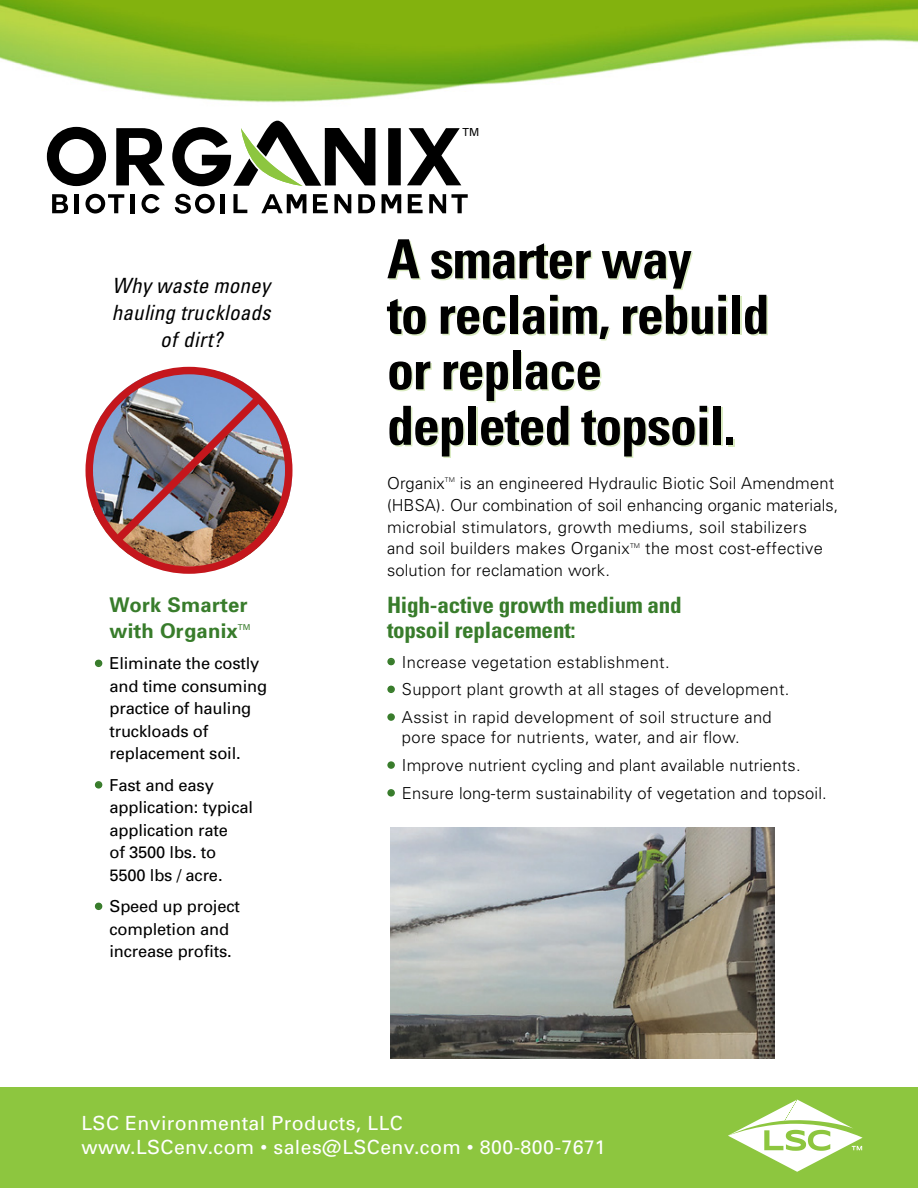
<style>
.page{position:relative;width:918px;height:1188px;background:#fff}
.page>*{position:absolute;margin:0;border:0;box-sizing:border-box;transform-origin:0 0}
.t1{font:700 condensed 54px/55.5px "Univers";letter-spacing:-.02em;color:#000}
.t2{font:700 condensed 22.5px/25.5px "Univers";letter-spacing:-.01em;color:#387c2b}
.t3{font:italic condensed 21px/27px "Univers";letter-spacing:.01em;color:#000;text-align:center}
.t4{font:700 20.25px/25.5px "Univers";letter-spacing:.01em;color:#387c2b}
.t5{font:19.5px "Univers";letter-spacing:.02em;color:#fff}
.t6{font:300 16.5px/21.8px "Univers";letter-spacing:.02em;color:#000}
.t7{font:16.5px/22.5px "Univers";letter-spacing:-.01em;color:#000}
.t8{font:11.1px "Univers";color:#000}
.t9{font:8.1px "Univers";color:#387c2b}
.t10{font:300 6.6px "Univers";color:#000}
.s1{font-weight:300;color:#387c2b}
.s2{color:#387c2b}
</style>
<div class="page">
<img style="left:0;top:0;width:918px;height:121px">
<div style="left:387px;top:658px;width:8px;height:7px;border:2px solid #387c2b;border-radius:50%"></div>
<div style="left:387px;top:686px;width:8px;height:7px;border:2px solid #387c2b;border-radius:50%"></div>
<div style="left:387px;top:713px;width:8px;height:8px;border:2px solid #387c2b;border-radius:50%"></div>
<div style="left:387px;top:761px;width:8px;height:8px;border:2px solid #387c2b;border-radius:50%"></div>
<div style="left:387px;top:789px;width:8px;height:8px;border:2px solid #387c2b;border-radius:50%"></div>
<div style="left:0;top:1088px;width:918px;height:100px;background:#8dc63f"></div>
<svg style="left:728px;top:1100px;width:135px;height:72px"></svg>
<div style="left:95px;top:660px;width:7px;height:7px;border:2px solid #387c2b;border-radius:50%"></div>
<div style="left:95px;top:781px;width:7px;height:8px;border:2px solid #387c2b;border-radius:50%"></div>
<div style="left:95px;top:903px;width:7px;height:7px;border:2px solid #387c2b;border-radius:50%"></div>
<img style="left:93px;top:371px;width:199px;height:195px">
<div style="left:86px;top:367px;width:206px;height:207px;border:8px solid #c4161c;border-radius:50%"></div>
<img style="left:107px;top:388px;width:162px;height:163px">
<img style="left:390px;top:828px;width:385px;height:230px">
<hr style="left:75px;top:194px;width:4px;height:19px;background:#000">
<svg style="left:85px;top:194px;width:39px;height:20px"></svg>
<hr style="left:131px;top:194px;width:4px;height:19px;background:#000">
<svg style="left:142px;top:194px;width:18px;height:19px"></svg>
<svg style="left:175px;top:194px;width:40px;height:20px"></svg>
<hr style="left:221px;top:194px;width:4px;height:19px;background:#000">
<svg style="left:233px;top:194px;width:14px;height:19px"></svg>
<svg style="left:261px;top:194px;width:45px;height:19px"></svg>
<svg style="left:313px;top:194px;width:15px;height:19px"></svg>
<svg style="left:334px;top:194px;width:17px;height:19px"></svg>
<svg style="left:358px;top:194px;width:17px;height:19px"></svg>
<svg style="left:382px;top:194px;width:19px;height:19px"></svg>
<svg style="left:408px;top:194px;width:15px;height:19px"></svg>
<svg style="left:429px;top:194px;width:39px;height:19px"></svg>
<svg style="left:52px;top:194px;width:16px;height:19px"></svg>
<svg style="left:47px;top:121px;width:414px;height:65px"></svg>
<p class="t3" style="left:112px;top:272px;width:160px">Why waste money hauling truckloads of dirt?</p>
<p class="t4" style="left:110px;top:592px;width:140px">Work Smarter with Organix</p>
<p class="t9" style="left:238px;top:622px;width:14px">TM</p>
<p class="t7" style="left:110px;top:652px;width:159px;text-indent:-15px"><span class="s1">•</span> Eliminate the costly and time consuming practice of hauling truckloads of replacement soil.</p>
<p class="t7" style="left:110px;top:773px;width:145px;text-indent:-15px"><span class="s1">•</span> Fast and easy application: typical application rate<br>of 3500 lbs. to<br>5500 lbs / acre.</p>
<p class="t7" style="left:94px;top:895px;width:147px;text-align:center"><span class="s1">•</span> Speed up project completion and increase profits.</p>
<p class="t8" style="left:463px;top:125px;width:18px">TM</p>
<p class="t1" style="left:387px;top:231px;width:384px">A smarter way<br>to reclaim, rebuild or replace depleted topsoil.</p>
<p class="t6" style="left:387px;top:472px;width:59px">Organix</p>
<p class="t10" style="left:445px;top:476px;width:11px">TM</p>
<p class="t6" style="left:387px;top:472px;width:453px;text-indent:73px">is an engineered Hydraulic Biotic Soil Amendment (HBSA). Our combination of soil enhancing organic materials, microbial stimulators, growth mediums, soil stabilizers and soil builders makes Organix</p>
<p class="t10" style="left:630px;top:541px;width:12px">TM</p>
<p class="t6" style="left:645px;top:537px;width:179px">the most cost-effective</p>
<p class="t6" style="left:387px;top:559px;width:224px">solution for reclamation work.</p>
<p class="t2" style="left:387px;top:592px;width:296px">High-active growth medium and topsoil replacement:</p>
<p class="t6" style="left:387px;top:650px;width:284px"><span class="s2">•</span> Increase vegetation establishment.</p>
<p class="t6" style="left:387px;top:678px;width:404px"><span class="s2">•</span> Support plant growth at all stages of development.</p>
<p class="t6" style="left:402px;top:707px;width:371px;line-height:20.2px;text-indent:-15px"><span class="s2">•</span> Assist in rapid development of soil structure and pore space for nutrients, water, and air flow.</p>
<p class="t6" style="left:387px;top:754px;width:415px"><span class="s2">•</span> Improve nutrient cycling and plant available nutrients.</p>
<p class="t6" style="left:387px;top:782px;width:441px"><span class="s2">•</span> Ensure long-term sustainability of vegetation and topsoil.</p>
<p class="t5" style="left:81px;top:1111px;width:323px">LSC Environmental Products, LLC</p>
<p class="t5" style="left:81px;top:1135px;width:526px">www.LSCenv.com • sales@LSCenv.com • 800-800-7671</p>
</div>
